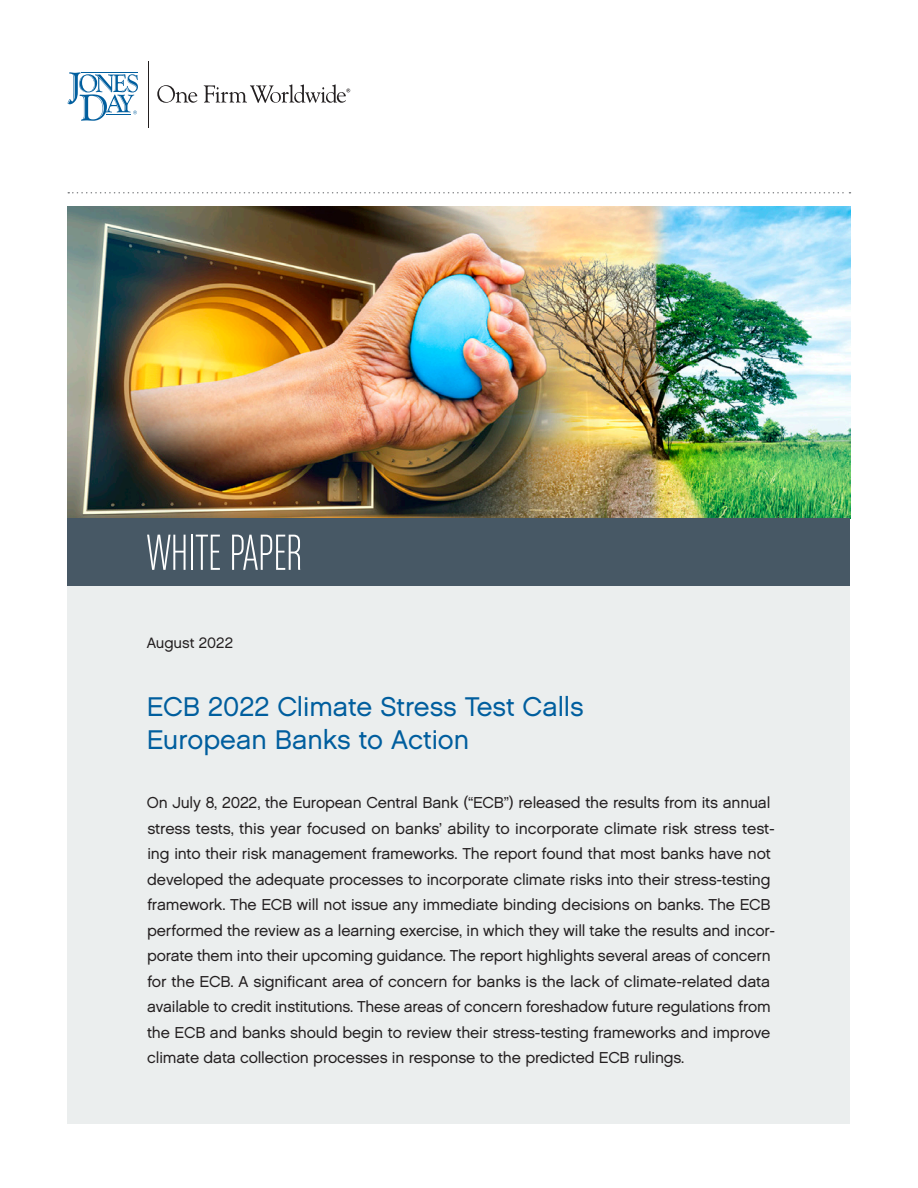
<style>
.page{position:relative;width:918px;height:1188px;background:#fff}
.page>*{position:absolute;margin:0;border:0;box-sizing:border-box;transform-origin:0 0}
.t1{font:54px "Chalet Comprime Milan Sixty";color:#fff}
.Main_Headline{font:27px/33px "Chalet London Nineteen Sixty";color:#005e9e}
.Cover_Abstract_Body{font:15.75px/25.5px "Chalet London Nineteen Sixty";letter-spacing:-.01em;color:#231f20}
.t2{font:15px "Chalet London Nineteen Sixty";color:#231f20}
</style>
<div class="page">
<hr style="left:148px;top:61px;width:1px;height:66px;background:#231f20">
<svg style="left:157px;top:85px;width:40px;height:18px"></svg>
<svg style="left:204px;top:84px;width:146px;height:19px"></svg>
<svg style="left:68px;top:72px;width:70px;height:49px"></svg>
<svg style="left:68px;top:192px;width:782px;height:2px"></svg>
<div style="left:68px;top:519px;width:782px;height:605px;background:#ebeeee"></div>
<img style="left:67px;top:207px;width:783px;height:312px">
<div style="left:68px;top:519px;width:782px;height:67px;background:#475865"></div>
<h1 class="t1" style="left:147px;top:523px;width:156px">WHITE PAPER</h1>
<p class="t2" style="left:147px;top:634px;width:88px">August 2022</p>
<p class="Main_Headline" style="left:147px;top:690px;width:438px">ECB 2022 Climate Stress Test Calls<br>European Banks to Action</p>
<p class="Cover_Abstract_Body" style="left:147px;top:790px;width:630px">On July 8, 2022, the European Central Bank (“ECB”) released the results from its annual stress tests, this year focused on banks’ ability to incorporate climate risk stress test&shy;ing into their risk management frameworks. The report found that most banks have not developed the adequate processes to incorporate climate risks into their stress-testing framework. The ECB will not issue any immediate binding decisions on banks. The ECB performed the review as a learning exercise, in which they will take the results and incor&shy;porate them into their upcoming guidance. The report highlights several areas of concern for the ECB. A significant area of concern for banks is the lack of climate-related data available to credit institutions. These areas of concern foreshadow future regulations from the ECB and banks should begin to review their stress-testing frameworks and improve climate data collection processes in response to the predicted ECB rulings.</p>
</div>
